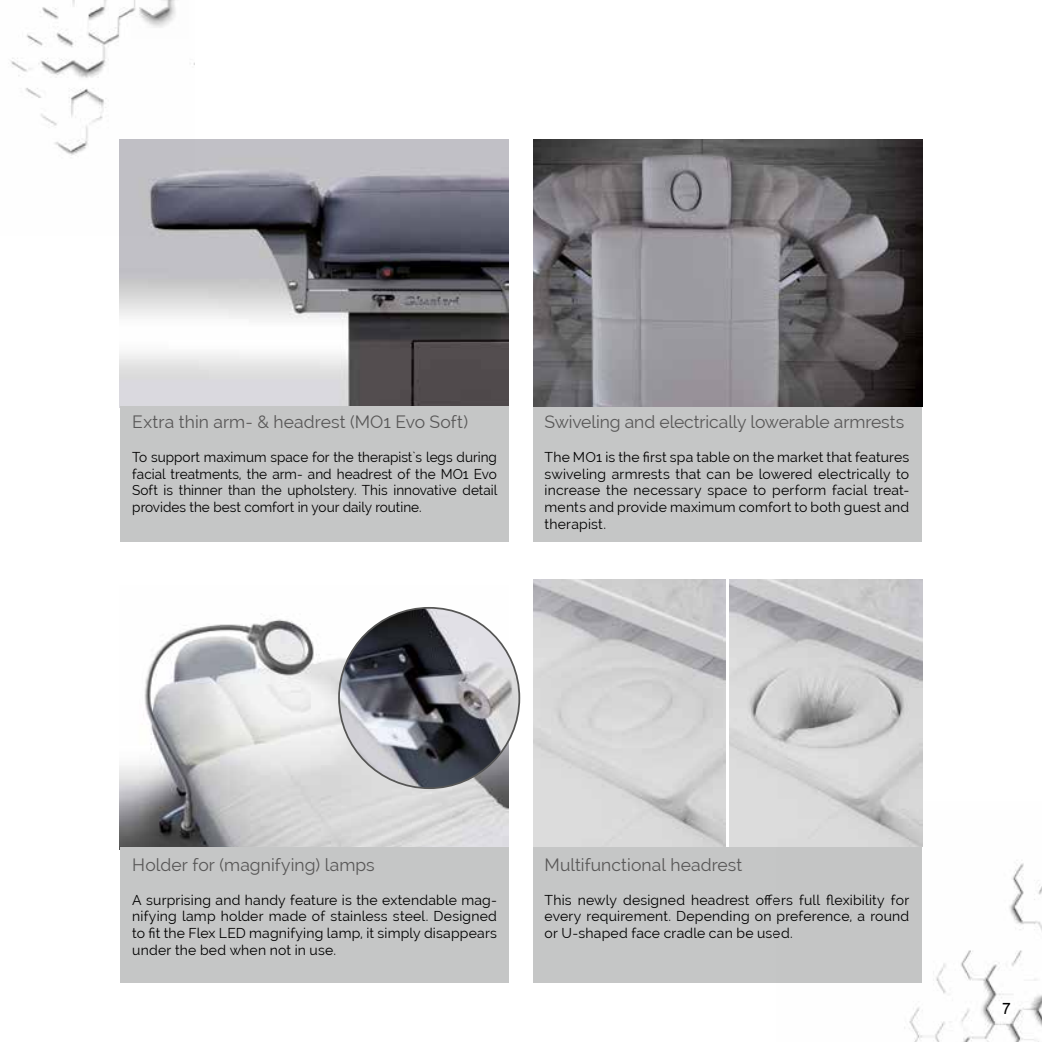
<style>
.page{position:relative;width:1042px;height:1042px;background:#fff}
.page>*{position:absolute;margin:0;border:0;box-sizing:border-box;transform-origin:0 0}
.t1{font:17.5px "Raleway";color:#585757}
.t2{font:15.75px "Arial";color:#000}
.t3{font:14px/16.8px "Raleway";letter-spacing:.015em;color:#000;text-align:justify}
</style>
<div class="page">
<img style="left:120px;top:140px;width:388px;height:266px">
<img style="left:120px;top:607px;width:388px;height:240px">
<div style="left:120px;top:406px;width:388px;height:136px;background:#c5c6c6"></div>
<div style="left:533px;top:406px;width:389px;height:136px;background:#c5c6c6"></div>
<div style="left:120px;top:847px;width:388px;height:135px;background:#c5c6c6"></div>
<div style="left:533px;top:847px;width:389px;height:135px;background:#c5c6c6"></div>
<img style="left:533px;top:140px;width:389px;height:266px">
<img style="left:339px;top:608px;width:180px;height:180px;border-radius:90px">
<img style="left:10px;top:0;width:184px;height:236px">
<img style="left:131px;top:0;width:57px;height:38px">
<img style="left:776px;top:801px;width:266px;height:241px">
<img style="left:533px;top:579px;width:193px;height:268px">
<img style="left:729px;top:579px;width:193px;height:268px">
<p class="t1" style="left:132px;top:412px;width:337px">Extra thin arm- &amp; headrest (MO1 Evo Soft)</p>
<p class="t3" style="left:132px;top:448px;width:367px">To support maximum space for the therapist`s legs during facial treatments, the arm- and headrest of the MO1 Evo Soft is thinner than the upholstery. This innovative detail provides the best comfort in your daily routine.</p>
<p class="t1" style="left:544px;top:412px;width:361px">Swiveling and electrically lowerable armrests</p>
<p class="t3" style="left:544px;top:448px;width:366px">The MO1 is the first spa table on the market that features swiveling armrests that can be lowered electrically to increase the necessary space to perform facial treat&shy;ments and provide maximum comfort to both guest and therapist.</p>
<p class="t1" style="left:132px;top:854px;width:244px">Holder for (magnifying) lamps</p>
<p class="t3" style="left:132px;top:891px;width:366px">A surprising and handy feature is the extendable mag&shy;nifying lamp holder made of stainless steel. Designed to fit the Flex LED magnifying lamp, it simply disappears under the bed when not in use.</p>
<p class="t1" style="left:544px;top:854px;width:199px">Multifunctional headrest</p>
<p class="t3" style="left:544px;top:891px;width:366px">This newly designed headrest offers full flexibility for every requirement. Depending on preference, a round or U-shaped face cradle can be used.</p>
<p class="t2" style="left:1002px;top:998px;width:10px">7</p>
</div>
